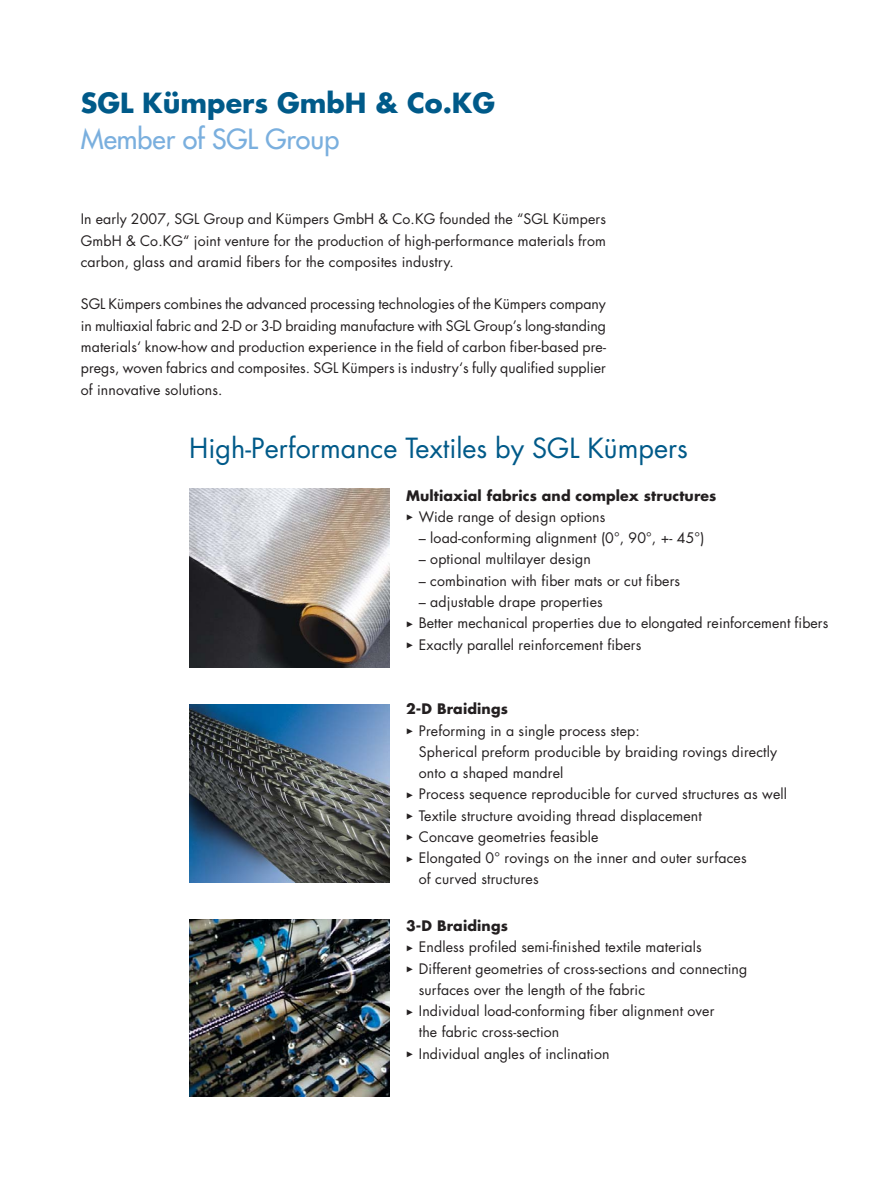
<style>
.page{position:relative;width:893px;height:1191px;background:#fff}
.page>*{position:absolute;margin:0;border:0;box-sizing:border-box;transform-origin:0 0}
.t1{font:27px "Futura";color:#005a89}
.t2{font:700 27px "Futura";color:#005a89}
.t3{font:27px "Futura";color:#7aafde}
.t4{font:14.1px/21.3px "Futura";letter-spacing:.01em;color:#231f20}
.t5{font:700 14.1px "Futura";letter-spacing:.01em;color:#231f20}
.s1{font-family:"European Pi Four";font-size:7.5px}
</style>
<div class="page">
<img style="left:189px;top:489px;width:200px;height:178px">
<img style="left:189px;top:704px;width:200px;height:178px">
<img style="left:189px;top:919px;width:200px;height:178px">
<h1 class="t2" style="left:81px;top:90px;width:416px">SGL Kümpers GmbH &amp; Co.KG</h1>
<h1 class="t3" style="left:81px;top:125px;width:260px">Member of SGL Group</h1>
<p class="t4" style="left:81px;top:210px;width:527px;text-align:justify">In early 2007, SGL Group and Kümpers GmbH &amp; Co.KG founded the “SGL Kümpers GmbH &amp; Co.KG“ joint venture for the production of high-performance materials from carbon, glass and aramid fibers for the composites industry.</p>
<p class="t4" style="left:81px;top:295px;width:527px;text-align:justify">SGL Kümpers combines the advanced processing technologies of the Kümpers company in multiaxial fabric and 2-D or 3-D braiding manufacture with SGL Group’s long-standing materials‘ know-how and production experience in the field of carbon fiber-based pre&shy;pregs, woven fabrics and composites. SGL Kümpers is industry‘s fully qualified supplier of innovative solutions.</p>
<h1 class="t1" style="left:189px;top:435px;width:500px">High-Performance Textiles by SGL Kümpers</h1>
<p class="t5" style="left:406px;top:489px;width:312px">Multiaxial fabrics and complex structures</p>
<p class="t4" style="left:406px;top:507px;width:201px"><span class="s1">-</span> Wide range of design options</p>
<p class="t4" style="left:419px;top:528px;width:287px">– load-conforming alignment (0°, 90°, +- 45°)</p>
<p class="t4" style="left:419px;top:550px;width:174px">– optional multilayer design</p>
<p class="t4" style="left:419px;top:571px;width:263px">– combination with fiber mats or cut fibers</p>
<p class="t4" style="left:419px;top:592px;width:186px">– adjustable drape properties</p>
<p class="t4" style="left:406px;top:613px;width:424px"><span class="s1">-</span> Better mechanical properties due to elongated reinforcement fibers</p>
<p class="t4" style="left:406px;top:635px;width:237px"><span class="s1">-</span> Exactly parallel reinforcement fibers</p>
<p class="t5" style="left:406px;top:702px;width:103px">2-D Braidings</p>
<p class="t4" style="left:419px;top:721px;width:360px;text-indent:-13px"><span class="s1">-</span> Preforming in a single process step:<br>Spherical preform producible by braiding rovings directly onto a shaped mandrel</p>
<p class="t4" style="left:406px;top:784px;width:382px"><span class="s1">-</span> Process sequence reproducible for curved structures as well</p>
<p class="t4" style="left:406px;top:806px;width:297px"><span class="s1">-</span> Textile structure avoiding thread displacement</p>
<p class="t4" style="left:406px;top:827px;width:194px"><span class="s1">-</span> Concave geometries feasible</p>
<p class="t4" style="left:419px;top:848px;width:329px;text-indent:-13px"><span class="s1">-</span> Elongated 0° rovings on the inner and outer surfaces of curved structures</p>
<p class="t5" style="left:406px;top:919px;width:103px">3-D Braidings</p>
<p class="t4" style="left:406px;top:937px;width:297px"><span class="s1">-</span> Endless profiled semi-finished textile materials</p>
<p class="t4" style="left:419px;top:959px;width:330px;text-indent:-13px"><span class="s1">-</span> Different geometries of cross-sections and connecting surfaces over the length of the fabric</p>
<p class="t4" style="left:419px;top:1001px;width:297px;text-indent:-13px"><span class="s1">-</span> Individual load-conforming fiber alignment over the fabric cross-section</p>
<p class="t4" style="left:406px;top:1044px;width:205px"><span class="s1">-</span> Individual angles of inclination</p>
</div>
